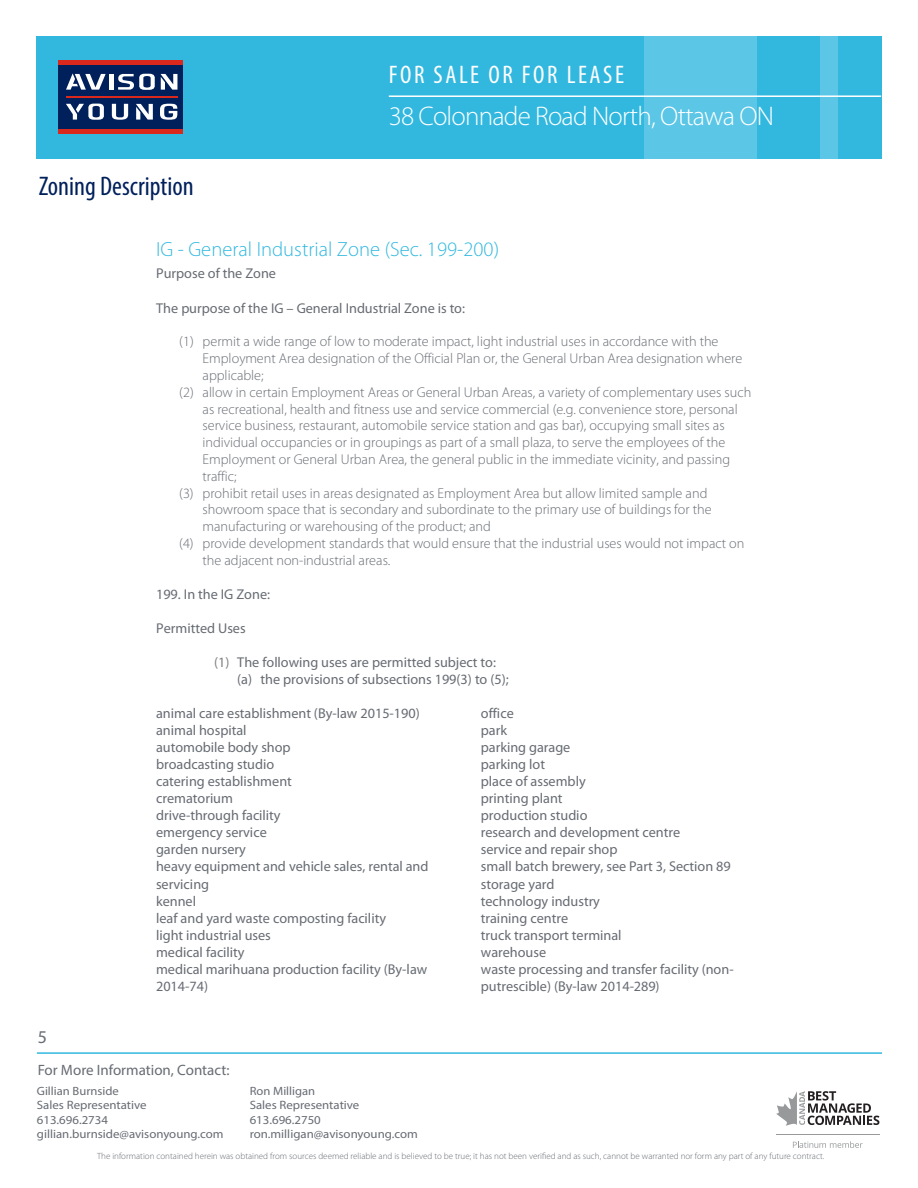
<style>
.page{position:relative;width:918px;height:1188px;background:#fff}
.page>*{position:absolute;margin:0;border:0;box-sizing:border-box;transform-origin:0 0}
.t1{font:300 27px "Myriad Pro";letter-spacing:-.03em;color:#fff}
.t2{font:condensed 27px "Myriad Pro";color:#00205b}
.t3{font:condensed 25.5px "Myriad Pro";letter-spacing:.1em;color:#fff}
.t4{font:300 20.55px "Myriad Pro";color:#32b8df}
.t5{font:18px "Myriad Pro";color:#676c73}
.t6{font:15px "Myriad Pro";color:#676c73}
.t7{font:300 14.25px "Myriad Pro";color:#676c73}
.t8{font:14.25px/17.1px "Myriad Pro";color:#676c73}
.t9{font:12.15px "Myriad Pro";color:#676c73;scale:1.06 1}
.t10{font:12px "Myriad Pro";color:#676c73;scale:1.05 1}
.t11{font:300 9px "Myriad Pro";color:#676c73}
.s1{color:#808080}
</style>
<div class="page">
<div style="left:36px;top:36px;width:845px;height:123px;background:#32b8df"></div>
<div style="left:821px;top:36px;width:17px;height:123px;background:#5bc6e6"></div>
<div style="left:644px;top:36px;width:113px;height:123px;background:#5bc6e6"></div>
<hr style="left:389px;top:95px;width:492px;height:2px;background:#fff">
<div style="left:58px;top:64px;width:124px;height:65px;background:#00205b"></div>
<hr style="left:109px;top:74px;width:4px;height:16px;background:#fff">
<svg style="left:161px;top:74px;width:16px;height:16px"></svg>
<svg style="left:118px;top:74px;width:37px;height:16px"></svg>
<svg style="left:136px;top:104px;width:17px;height:16px"></svg>
<svg style="left:66px;top:73px;width:40px;height:17px"></svg>
<svg style="left:66px;top:104px;width:38px;height:16px"></svg>
<svg style="left:112px;top:104px;width:16px;height:16px"></svg>
<svg style="left:160px;top:104px;width:17px;height:16px"></svg>
<hr style="left:58px;top:129px;width:124px;height:4px;background:#da291c">
<hr style="left:58px;top:60px;width:124px;height:4px;background:#da291c">
<hr style="left:66px;top:96px;width:112px;height:2px;background:#da291c">
<hr style="left:37px;top:1052px;width:845px;height:2px;background:#32b8df">
<svg style="left:776px;top:1091px;width:103px;height:35px"></svg>
<svg style="left:793px;top:1141px;width:70px;height:7px"></svg>
<hr style="left:776px;top:1134px;width:103px;height:1px;background:#97999b">
<p class="t3" style="left:389px;top:59px;width:237px">FOR SALE OR FOR LEASE</p>
<p class="t2" style="left:39px;top:170px;width:156px">Zoning Description</p>
<p class="t1" style="left:389px;top:99px;width:387px">38 Colonnade Road North, Ottawa ON</p>
<p class="t4" style="left:156px;top:237px;width:344px">IG - General Industrial Zone (Sec. 199-200)</p>
<p class="t8" style="left:156px;top:265px;width:121px">Purpose of the Zone</p>
<p class="t8" style="left:156px;top:299px;width:311px">The purpose of the IG – General Industrial Zone is to:</p>
<p class="t7" style="left:179px;top:333px;width:541px">(1) permit a wide range of low to moderate impact, light industrial uses in accordance with the</p>
<p class="t7" style="left:203px;top:350px;width:541px">Employment Area designation of the Official Plan or, the General Urban Area designation where</p>
<p class="t7" style="left:203px;top:367px;width:63px">applicable;</p>
<p class="t7" style="left:179px;top:384px;width:573px">(2) allow in certain Employment Areas or General Urban Areas, a variety of complementary uses such</p>
<p class="t7" style="left:203px;top:400px;width:537px">as recreational, health and fitness use and service commercial (e.g. convenience store, personal</p>
<p class="t7" style="left:203px;top:417px;width:524px">service business, restaurant, automobile service station and gas bar), occupying small sites as</p>
<p class="t7" style="left:203px;top:434px;width:524px">individual occupancies or in groupings as part of a small plaza, to serve the employees of the</p>
<p class="t7" style="left:203px;top:451px;width:529px">Employment or General Urban Area, the general public in the immediate vicinity, and passing</p>
<p class="t7" style="left:203px;top:468px;width:36px">traffic;</p>
<p class="t7" style="left:179px;top:484px;width:530px">(3) prohibit retail uses in areas designated as Employment Area but allow limited sample and</p>
<p class="t7" style="left:203px;top:501px;width:511px">showroom space that is secondary and subordinate to the primary use of buildings for the</p>
<p class="t7" style="left:203px;top:518px;width:290px">manufacturing or warehousing of the product; and</p>
<p class="t7" style="left:179px;top:535px;width:567px">(4) provide development standards that would ensure that the industrial uses would not impact on</p>
<p class="t7" style="left:203px;top:552px;width:189px">the adjacent non-industrial areas.</p>
<p class="t8" style="left:156px;top:585px;width:115px">199. In the IG Zone:</p>
<p class="t8" style="left:156px;top:619px;width:91px">Permitted Uses</p>
<p class="t8" style="left:237px;top:653px;width:273px;text-indent:-23px"><span class="s1">(1)</span> The following uses are permitted subject to: (a) the provisions of subsections 199(3) to (5);</p>
<p class="t8" style="left:156px;top:704px;width:274px">animal care establishment (By-law 2015-190) animal hospital<br>automobile body shop<br>broadcasting studio<br>catering establishment<br>crematorium<br>drive-through facility<br>emergency service<br>garden nursery<br>heavy equipment and vehicle sales, rental and servicing<br>kennel<br>leaf and yard waste composting facility<br>light industrial uses<br>medical facility<br>medical marihuana production facility (By-law<br>2014-74)</p>
<p class="t8" style="left:481px;top:705px;width:254px">office<br>park<br>parking garage<br>parking lot<br>place of assembly<br>printing plant<br>production studio<br>research and development centre<br>service and repair shop<br>small batch brewery, see Part 3, Section 89 storage yard<br>technology industry<br>training centre<br>truck transport terminal<br>warehouse<br>waste processing and transfer facility (non&shy;putrescible) (By-law 2014-289)</p>
<p class="t5" style="left:38px;top:1026px;width:11px">5</p>
<p class="t6" style="left:38px;top:1061px;width:193px">For More Information, Contact:</p>
<p class="t10" style="left:37px;top:1084px;width:80px">Gillian Burnside</p>
<p class="t9" style="left:37px;top:1098px;width:105px">Sales Representative</p>
<p class="t9" style="left:37px;top:1112px;width:69px">613.696.2734</p>
<p class="t9" style="left:37px;top:1127px;width:178px">gillian.burnside@avisonyoung.com</p>
<p class="t10" style="left:250px;top:1084px;width:64px">Ron Milligan</p>
<p class="t9" style="left:250px;top:1098px;width:105px">Sales Representative</p>
<p class="t9" style="left:250px;top:1112px;width:69px">613.696.2750</p>
<p class="t9" style="left:250px;top:1127px;width:160px">ron.milligan@avisonyoung.com</p>
<p class="t11" style="left:97px;top:1151px;width:729px">The information contained herein was obtained from sources deemed reliable and is believed to be true; it has not been verified and as such, cannot be warranted nor form any part of any future contract.</p>
</div>
